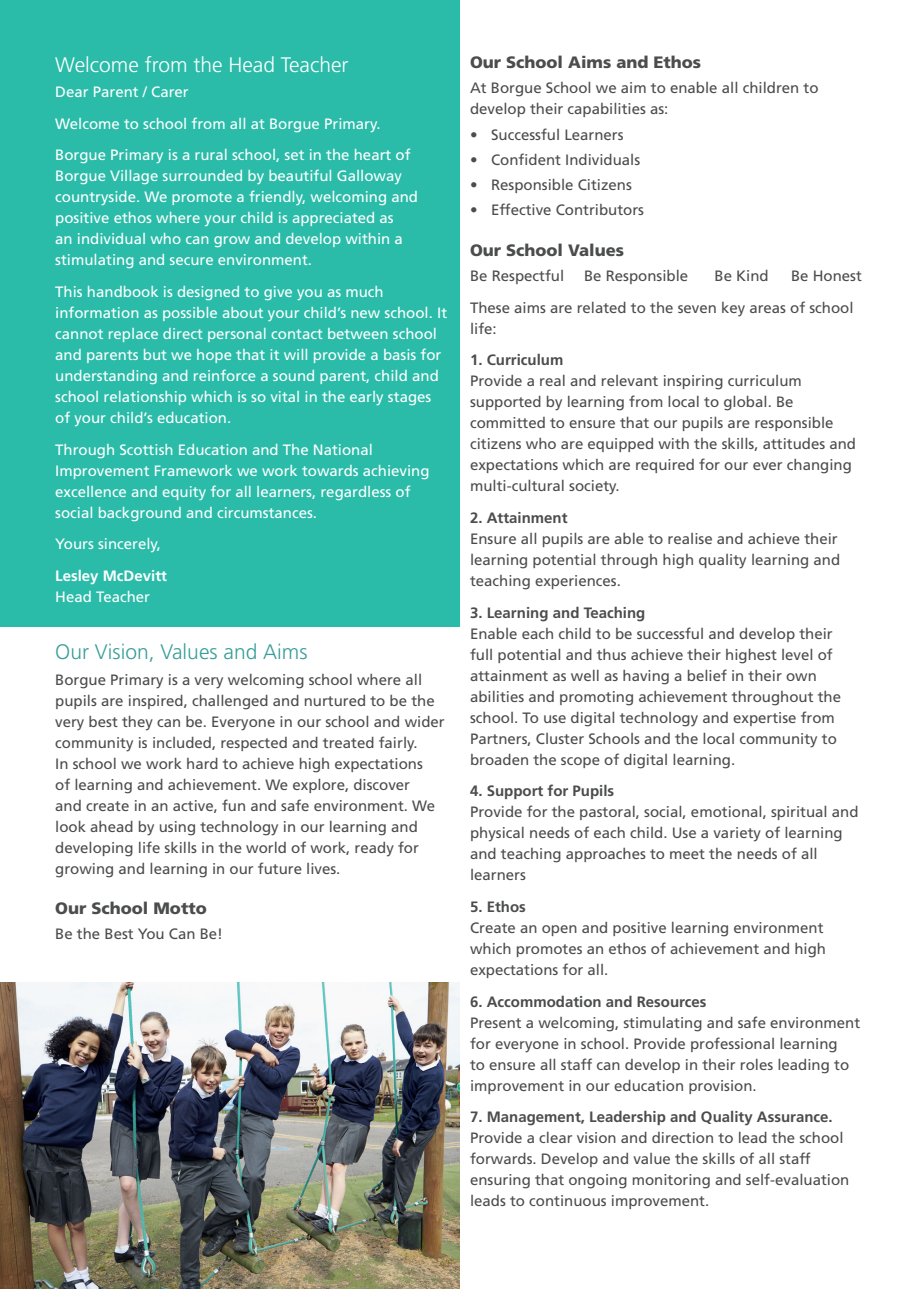
<style>
.page{position:relative;width:906px;height:1289px;background:#fff}
.page>*{position:absolute;margin:0;border:0;box-sizing:border-box;transform-origin:0 0}
.t1{font:300 21px "Frutiger";color:#fff}
.t2{font:300 21px "Frutiger";color:#389e9a}
.t3{font:900 16.5px "Frutiger";color:#4b4c4d}
.t4{font:15px/21px "Frutiger";color:#4b4c4d}
.t5{font:15px/21px "Frutiger";color:#fff}
.t6{font:700 15px "Frutiger";color:#4b4c4d}
.t7{font:700 15px "Frutiger";color:#fff}
</style>
<div class="page">
<div style="left:0;top:0;width:459px;height:626px;background:#2abca9"></div>
<img style="left:0;top:982px;width:459px;height:306px">
<h1 class="t1" style="left:55px;top:53px;width:295px">Welcome from the Head Teacher</h1>
<p class="t5" style="left:55px;top:76px;width:357px;line-height:31.7px">Dear Parent / Carer<br>Welcome to school from all at Borgue Primary.<br>Borgue Primary is a rural school, set in the heart of</p>
<p class="t5" style="left:55px;top:165px;width:364px">Borgue Village surrounded by beautiful Galloway countryside. We promote a friendly, welcoming and positive ethos where your child is appreciated as<br>an individual who can grow and develop within a stimulating and secure environment.</p>
<p class="t5" style="left:55px;top:281px;width:393px">This handbook is designed to give you as much information as possible about your child’s new school. It cannot replace direct personal contact between school and parents but we hope that it will provide a basis for understanding and reinforce a sound parent, child and school relationship which is so vital in the early stages of your child’s education.</p>
<p class="t5" style="left:55px;top:439px;width:376px">Through Scottish Education and The National Improvement Framework we work towards achieving excellence and equity for all learners, regardless of social background and circumstances.</p>
<p class="t5" style="left:55px;top:533px;width:107px">Yours sincerely,</p>
<p class="t7" style="left:55px;top:567px;width:113px">Lesley McDevitt</p>
<p class="t5" style="left:55px;top:586px;width:96px">Head Teacher</p>
<h1 class="t2" style="left:55px;top:640px;width:254px">Our Vision, Values and Aims</h1>
<p class="t4" style="left:55px;top:669px;width:391px">Borgue Primary is a very welcoming school where all pupils are inspired, challenged and nurtured to be the very best they can be. Everyone in our school and wider community is included, respected and treated fairly.<br>In school we work hard to achieve high expectations<br>of learning and achievement. We explore, discover<br>and create in an active, fun and safe environment. We look ahead by using technology in our learning and developing life skills in the world of work, ready for growing and learning in our future lives.</p>
<p class="t3" style="left:55px;top:898px;width:153px">Our School Motto</p>
<p class="t4" style="left:55px;top:923px;width:169px">Be the Best You Can Be!</p>
<p class="t3" style="left:470px;top:52px;width:233px">Our School Aims and Ethos</p>
<p class="t4" style="left:470px;top:78px;width:350px">At Borgue School we aim to enable all children to develop their capabilities as:</p>
<p class="t4" style="left:470px;top:124px;width:155px">• Successful Learners</p>
<p class="t4" style="left:470px;top:149px;width:172px">• Confident Individuals</p>
<p class="t4" style="left:470px;top:174px;width:163px">• Responsible Citizens</p>
<p class="t4" style="left:470px;top:199px;width:176px">• Effective Contributors</p>
<p class="t3" style="left:470px;top:240px;width:156px">Our School Values</p>
<p class="t4" style="left:470px;top:265px;width:96px">Be Respectful</p>
<p class="t4" style="left:584px;top:265px;width:106px">Be Responsible</p>
<p class="t4" style="left:714px;top:265px;width:56px">Be Kind</p>
<p class="t4" style="left:470px;top:260px;width:393px;line-height:31.7px;text-indent:321px">Be Honest<br>These aims are related to the seven key areas of school</p>
<p class="t4" style="left:470px;top:318px;width:28px">life:</p>
<p class="t6" style="left:470px;top:351px;width:95px">1. Curriculum</p>
<p class="t4" style="left:470px;top:370px;width:387px">Provide a real and relevant inspiring curriculum supported by learning from local to global. Be committed to ensure that our pupils are responsible citizens who are equipped with the skills, attitudes and expectations which are required for our ever changing multi-cultural society.</p>
<p class="t6" style="left:470px;top:509px;width:99px">2. Attainment</p>
<p class="t4" style="left:470px;top:528px;width:372px">Ensure all pupils are able to realise and achieve their learning potential through high quality learning and teaching experiences.</p>
<p class="t6" style="left:470px;top:603px;width:177px">3. Learning and Teaching</p>
<p class="t4" style="left:470px;top:622px;width:372px">Enable each child to be successful and develop their full potential and thus achieve their highest level of attainment as well as having a belief in their own abilities and promoting achievement throughout the school. To use digital technology and expertise from Partners, Cluster Schools and the local community to broaden the scope of digital learning.</p>
<p class="t6" style="left:470px;top:782px;width:146px">4. Support for Pupils</p>
<p class="t4" style="left:470px;top:801px;width:390px">Provide for the pastoral, social, emotional, spiritual and physical needs of each child. Use a variety of learning and teaching approaches to meet the needs of all learners</p>
<p class="t6" style="left:470px;top:898px;width:57px">5. Ethos</p>
<p class="t4" style="left:470px;top:917px;width:357px">Create an open and positive learning environment which promotes an ethos of achievement and high expectations for all.</p>
<p class="t6" style="left:470px;top:992px;width:238px">6. Accommodation and Resources</p>
<p class="t4" style="left:470px;top:1011px;width:392px">Present a welcoming, stimulating and safe environment for everyone in school. Provide professional learning<br>to ensure all staff can develop in their roles leading to improvement in our education provision.</p>
<p class="t6" style="left:470px;top:1108px;width:364px">7. Management, Leadership and Quality Assurance.</p>
<p class="t4" style="left:470px;top:1127px;width:381px">Provide a clear vision and direction to lead the school forwards. Develop and value the skills of all staff ensuring that ongoing monitoring and self-evaluation leads to continuous improvement.</p>
</div>
